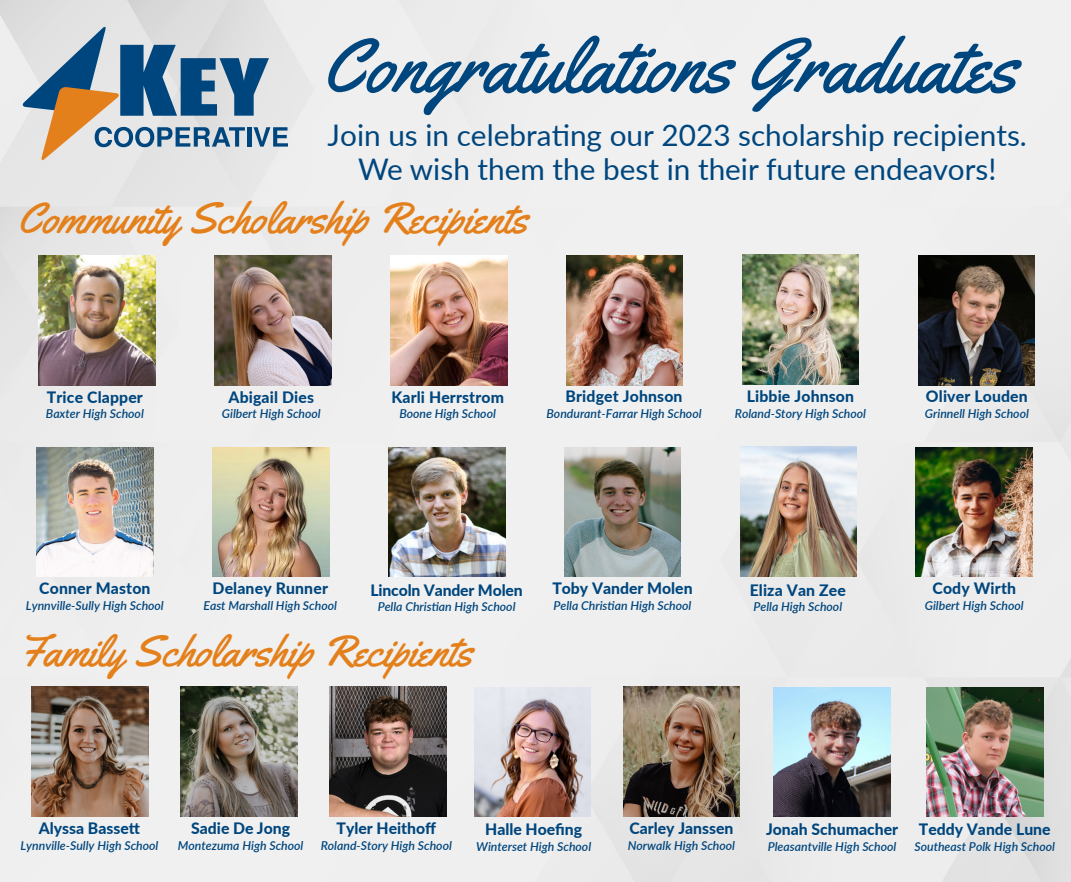
<style>
.page{position:relative;width:1071px;height:882px;background:#fff}
.page>*{position:absolute;margin:0;border:0;box-sizing:border-box;transform-origin:0 0}
.t1{font:77px "Yellowtail";color:#00467e}
.t2{font:43.75px "Yellowtail";letter-spacing:-.005em;color:#e4801b}
.t3{font:29.75px/33.2px "Lato";color:#00467e;text-align:center}
.t4{font:800 15.75px "Lato";letter-spacing:.01em;color:#00467e}
.t5{font:800 15.75px "Lato";letter-spacing:-.01em;color:#00467e}
.t6{font:italic 600 12.25px "Lato";color:#00467e}
</style>
<div class="page">
<img style="left:0;top:0;width:1071px;height:882px">
<img style="left:39px;top:255px;width:116px;height:130px">
<img style="left:215px;top:255px;width:116px;height:130px">
<img style="left:390px;top:255px;width:117px;height:130px">
<img style="left:566px;top:255px;width:117px;height:130px">
<img style="left:742px;top:255px;width:117px;height:129px">
<img style="left:918px;top:255px;width:117px;height:130px">
<img style="left:37px;top:447px;width:116px;height:130px">
<img style="left:212px;top:447px;width:117px;height:130px">
<img style="left:388px;top:447px;width:117px;height:130px">
<img style="left:564px;top:447px;width:117px;height:130px">
<img style="left:740px;top:447px;width:117px;height:129px">
<img style="left:916px;top:447px;width:117px;height:130px">
<img style="left:926px;top:687px;width:117px;height:130px">
<img style="left:774px;top:687px;width:116px;height:130px">
<img style="left:623px;top:686px;width:117px;height:130px">
<img style="left:474px;top:687px;width:117px;height:130px">
<img style="left:330px;top:686px;width:116px;height:130px">
<img style="left:181px;top:686px;width:116px;height:130px">
<img style="left:31px;top:686px;width:117px;height:130px">
<svg style="left:23px;top:27px;width:265px;height:133px"></svg>
<p class="t1" style="left:322px;top:17px;width:697px">Congratulations Graduates</p>
<p class="t3" style="left:328px;top:118px;width:701px">Join us in celebrating our 2023 scholarship recipients.<br>We wish them the best in their future endeavors!</p>
<p class="t2" style="left:18px;top:190px;width:512px">Community Scholarship Recipients</p>
<p class="t4" style="left:47px;top:385px;width:98px">Trice Clapper</p>
<p class="t6" style="left:46px;top:405px;width:99px">Baxter High School</p>
<p class="t4" style="left:228px;top:385px;width:87px">Abigail Dies</p>
<p class="t6" style="left:222px;top:405px;width:100px">Gilbert High School</p>
<p class="t4" style="left:391px;top:385px;width:114px">Karli Herrstrom</p>
<p class="t6" style="left:399px;top:405px;width:98px">Boone High School</p>
<p class="t4" style="left:566px;top:385px;width:118px">Bridget Johnson</p>
<p class="t6" style="left:547px;top:405px;width:157px">Bondurant-Farrar High School</p>
<p class="t4" style="left:747px;top:385px;width:109px">Libbie Johnson</p>
<p class="t6" style="left:735px;top:405px;width:133px">Roland-Story High School</p>
<p class="t4" style="left:926px;top:385px;width:103px">Oliver Louden</p>
<p class="t6" style="left:925px;top:405px;width:106px">Grinnell High School</p>
<p class="t4" style="left:39px;top:577px;width:113px">Conner Maston</p>
<p class="t6" style="left:26px;top:597px;width:139px">Lynnville-Sully High School</p>
<p class="t4" style="left:213px;top:577px;width:117px">Delaney Runner</p>
<p class="t6" style="left:203px;top:597px;width:135px">East Marshall High School</p>
<p class="t5" style="left:371px;top:578px;width:154px">Lincoln Vander Molen</p>
<p class="t6" style="left:378px;top:598px;width:139px">Pella Christian High School</p>
<p class="t4" style="left:552px;top:577px;width:142px">Toby Vander Molen</p>
<p class="t6" style="left:554px;top:597px;width:139px">Pella Christian High School</p>
<p class="t4" style="left:750px;top:578px;width:98px">Eliza Van Zee</p>
<p class="t6" style="left:753px;top:598px;width:90px">Pella High School</p>
<p class="t4" style="left:932px;top:577px;width:85px">Cody Wirth</p>
<p class="t6" style="left:925px;top:597px;width:100px">Gilbert High School</p>
<p class="t2" style="left:18px;top:624px;width:456px">Family Scholarship Recipients</p>
<p class="t4" style="left:39px;top:817px;width:103px">Alyssa Bassett</p>
<p class="t6" style="left:20px;top:837px;width:139px">Lynnville-Sully High School</p>
<p class="t4" style="left:191px;top:817px;width:100px">Sadie De Jong</p>
<p class="t6" style="left:178px;top:837px;width:127px">Montezuma High School</p>
<p class="t4" style="left:337px;top:817px;width:101px">Tyler Heithoff</p>
<p class="t6" style="left:321px;top:837px;width:133px">Roland-Story High School</p>
<p class="t4" style="left:485px;top:817px;width:99px">Halle Hoefing</p>
<p class="t6" style="left:476px;top:837px;width:116px">Winterset High School</p>
<p class="t4" style="left:629px;top:817px;width:106px">Carley Janssen</p>
<p class="t6" style="left:628px;top:837px;width:109px">Norwalk High School</p>
<p class="t4" style="left:766px;top:817px;width:133px">Jonah Schumacher</p>
<p class="t6" style="left:768px;top:837px;width:130px">Pleasantville High School</p>
<p class="t4" style="left:919px;top:817px;width:133px">Teddy Vande Lune</p>
<p class="t6" style="left:914px;top:837px;width:142px">Southeast Polk High School</p>
</div>
